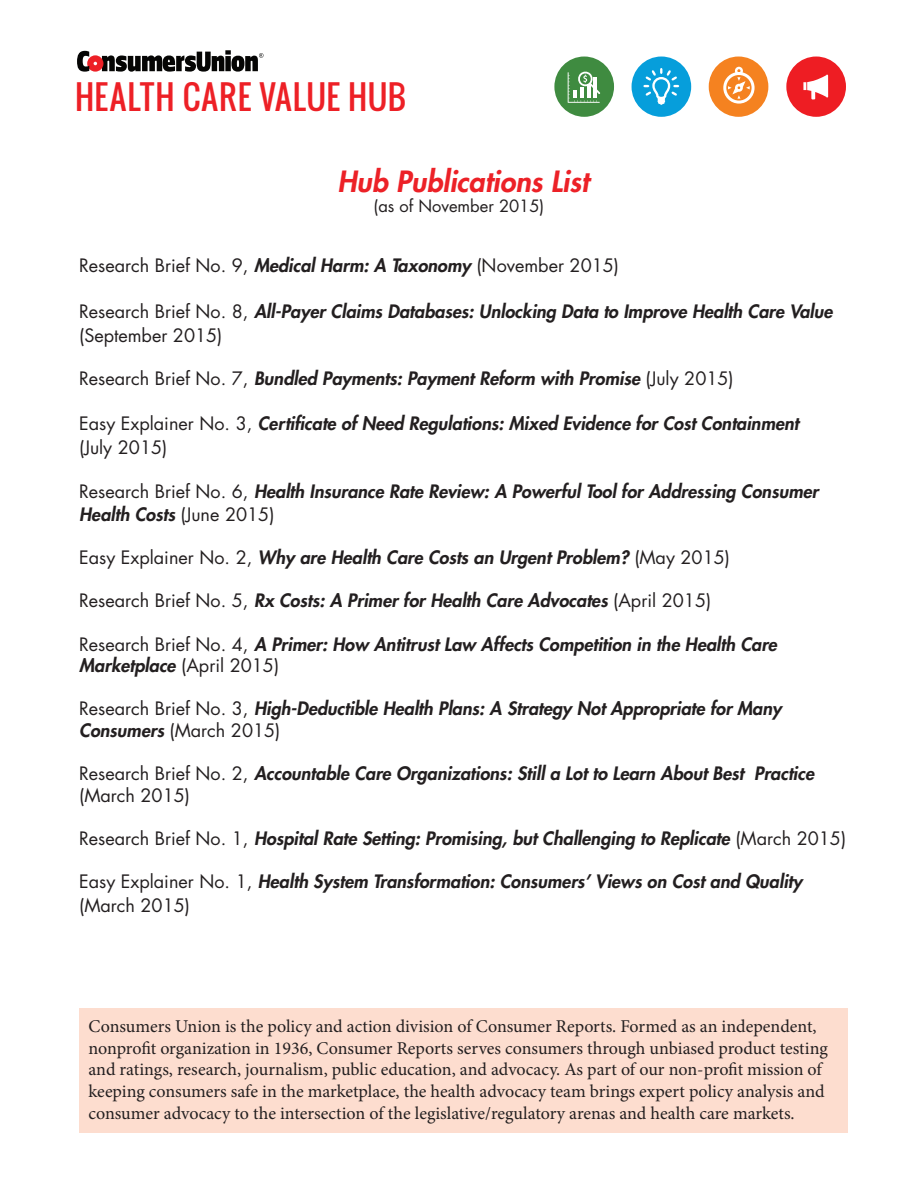
<style>
.page{position:relative;width:918px;height:1188px;background:#fff}
.page>*{position:absolute;margin:0;border:0;box-sizing:border-box;transform-origin:0 0}
.t1{font:32.25px "Oswald";letter-spacing:.03em;color:#ed2026}
.t2{font:italic 800 28.5px "Futura Std";color:#ec2127}
.t3{font:italic 800 18px/21.6px "Futura Std";color:#231f20}
.t4{font:18px/21.6px "Minion Pro";color:#231f20}
.t5{font:18px "Futura Std";color:#231f20}
.t6{font:16.5px "Futura Std";color:#231f20}
.s1{font-weight:800;font-style:italic}
.s2{font-weight:400;font-style:normal}
</style>
<div class="page">
<div style="left:79px;top:1008px;width:769px;height:124px;background:#fdddcf"></div>
<div style="left:709px;top:57px;width:59px;height:60px;background:#f58220;border-radius:50%"></div>
<svg style="left:723px;top:67px;width:32px;height:37px"></svg>
<div style="left:632px;top:57px;width:59px;height:60px;background:#069edb;border-radius:50%"></div>
<svg style="left:643px;top:68px;width:36px;height:37px"></svg>
<div style="left:786px;top:57px;width:60px;height:60px;background:#ee1d23;border-radius:50%"></div>
<svg style="left:803px;top:75px;width:25px;height:24px"></svg>
<div style="left:554px;top:57px;width:60px;height:60px;background:#3f8b40;border-radius:50%"></div>
<svg style="left:568px;top:71px;width:32px;height:32px"></svg>
<svg style="left:77px;top:50px;width:186px;height:22px"></svg>
<p class="t1" style="left:75px;top:72px;width:333px">HEALTH CARE VALUE HUB</p>
<p class="t2" style="left:337px;top:163px;width:253px">Hub Publications List</p>
<p class="t6" style="left:374px;top:195px;width:172px">(as of November 2015)</p>
<p class="t5" style="left:79px;top:254px;width:541px">Research Brief No. 9, <span class="s1">Medical Harm: A Taxonomy</span> (November 2015)</p>
<p class="t3" style="left:79px;top:299px;width:755px;line-height:24px"><span class="s2">Research Brief No. 8,</span> All-Payer Claims Databases: Unlocking Data to Improve Health Care Value <span class="s2">(September 2015)</span></p>
<p class="t3" style="left:79px;top:368px;width:656px"><span class="s2">Research Brief No. 7,</span> Bundled Payments: Payment Reform with Promise <span class="s2">(July 2015)</span></p>
<p class="t3" style="left:79px;top:412px;width:721px;line-height:24px"><span class="s2">Easy Explainer No. 3,</span> Certificate of Need Regulations: Mixed Evidence for Cost Containment <span class="s2">(July 2015)</span></p>
<p class="t3" style="left:79px;top:481px;width:741px;line-height:22.5px"><span class="s2">Research Brief No. 6,</span> Health Insurance Rate Review: A Powerful Tool for Addressing Consumer<br>Health Costs <span class="s2">(June 2015)</span></p>
<p class="t3" style="left:79px;top:547px;width:652px"><span class="s2">Easy Explainer No. 2,</span> Why are Health Care Costs an Urgent Problem? <span class="s2">(May 2015)</span></p>
<p class="t3" style="left:79px;top:590px;width:634px"><span class="s2">Research Brief No. 5,</span> Rx Costs: A Primer for Health Care Advocates <span class="s2">(April 2015)</span></p>
<p class="t3" style="left:79px;top:633px;width:699px"><span class="s2">Research Brief No. 4,</span> A Primer: How Antitrust Law Affects Competition in the Health Care<br>Marketplace <span class="s2">(April 2015)</span></p>
<p class="t3" style="left:79px;top:698px;width:704px"><span class="s2">Research Brief No. 3,</span> High-Deductible Health Plans: A Strategy Not Appropriate for Many<br>Consumers <span class="s2">(March 2015)</span></p>
<p class="t3" style="left:79px;top:763px;width:736px"><span class="s2">Research Brief No. 2,</span> Accountable Care Organizations: Still a Lot to Learn About Best Practice <span class="s2">(March 2015)</span></p>
<p class="t3" style="left:79px;top:828px;width:769px"><span class="s2">Research Brief No. 1,</span> Hospital Rate Setting: Promising, but Challenging to Replicate <span class="s2">(March 2015)</span></p>
<p class="t3" style="left:79px;top:870px;width:725px;line-height:23.4px"><span class="s2">Easy Explainer No. 1,</span> Health System Transformation: Consumers’ Views on Cost and Quality <span class="s2">(March 2015)</span></p>
<p class="t4" style="left:88px;top:1016px;width:741px">Consumers Union is the policy and action division of Consumer Reports. Formed as an independent, nonprofit organization in 1936, Consumer Reports serves consumers through unbiased product testing and ratings, research, journalism, public education, and advocacy. As part of our non-profit mission of keeping consumers safe in the marketplace, the health advocacy team brings expert policy analysis and consumer advocacy to the intersection of the legislative/regulatory arenas and health care markets.</p>
</div>
